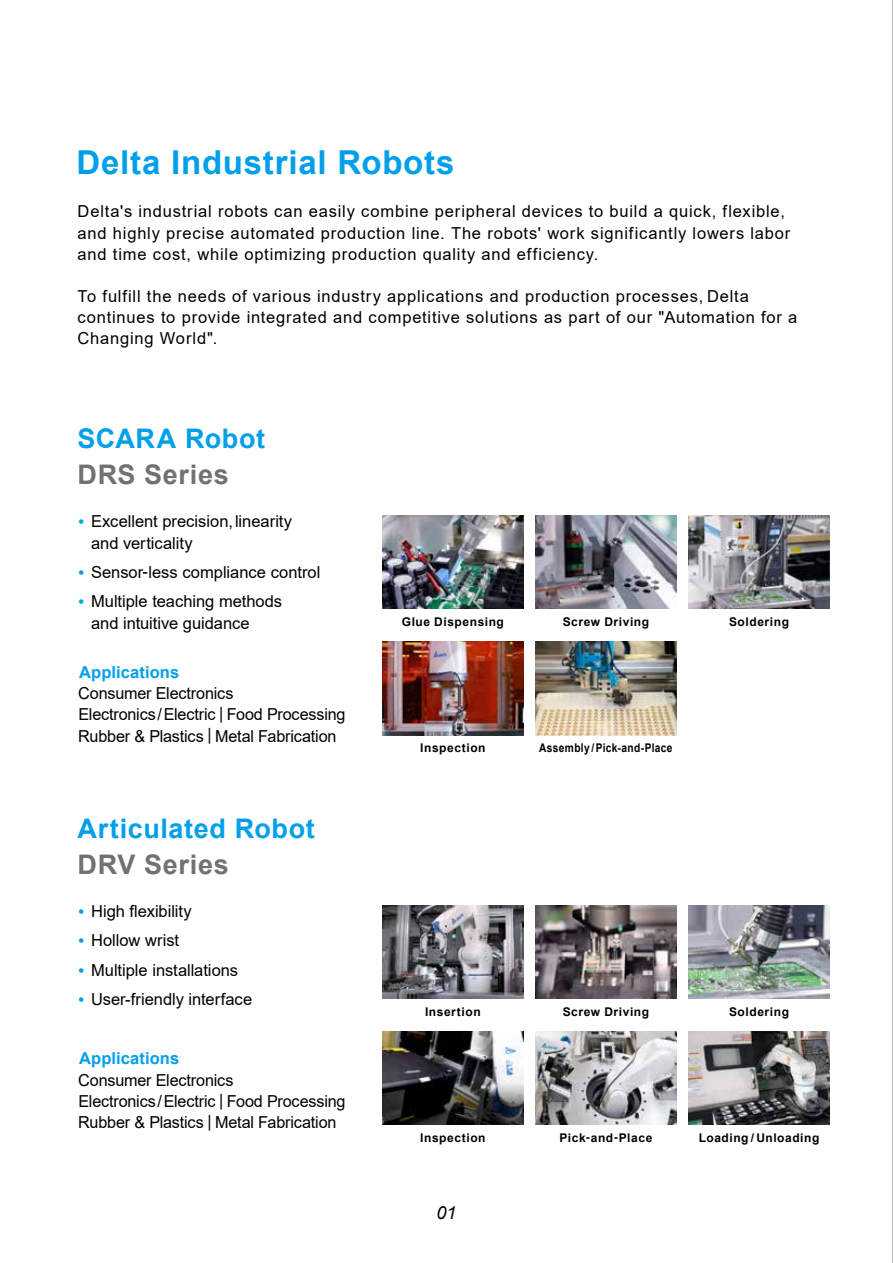
<style>
.page{position:relative;width:893px;height:1263px;background:#fff}
.page>*{position:absolute;margin:0;border:0;box-sizing:border-box;transform-origin:0 0}
.t1{font:700 33px "Arial";letter-spacing:.025em;color:#00a0e9}
.t2{font:700 27px "Arial";letter-spacing:.025em;color:#00a0e9}
.t3{font:700 27px "Arial";letter-spacing:.025em;color:#727171}
.t4{font:italic 18px "Arial";color:#000}
.t5{font:16.5px/21px "Arial";letter-spacing:.035em;color:#000}
.t6{font:16.5px/21px "Arial";letter-spacing:-.01em;color:#000}
.t7{font:16.5px/21.8px "Arial";color:#000}
.t8{font:16.5px/21.8px "Arial";letter-spacing:-.005em;color:#000}
.t9{font:700 16.5px "Arial";letter-spacing:.005em;color:#00a0e9}
.t10{font:700 12px "Arial";letter-spacing:.045em;color:#000}
.t11{font:700 12px "Arial";letter-spacing:.045em;color:#000;scale:.85 1}
.s1{font-size:18px;color:#00a0e9}
</style>
<div class="page">
<img style="left:383px;top:905px;width:140px;height:94px">
<img style="left:383px;top:1031px;width:140px;height:94px">
<img style="left:536px;top:905px;width:140px;height:94px">
<img style="left:536px;top:1031px;width:140px;height:94px">
<img style="left:689px;top:905px;width:140px;height:94px">
<img style="left:689px;top:1031px;width:140px;height:94px">
<img style="left:383px;top:515px;width:140px;height:94px">
<img style="left:383px;top:642px;width:140px;height:93px">
<img style="left:536px;top:515px;width:140px;height:94px">
<img style="left:536px;top:642px;width:140px;height:93px">
<img style="left:689px;top:515px;width:140px;height:94px">
<hr style="left:892px;top:0;width:1px;height:1263px;background:#727171">
<h1 class="t1" style="left:77px;top:139px;width:379px">Delta Industrial Robots</h1>
<p class="t5" style="left:78px;top:201px;width:714px">Delta's industrial robots can easily combine peripheral devices to build a quick, flexible, and highly precise automated production line. The robots' work significantly lowers labor and time cost, while optimizing production quality and efficiency.</p>
<p class="t5" style="left:78px;top:285px;width:721px">To fulfill the needs of various industry applications and production processes, Delta continues to provide integrated and competitive solutions as part of our "Automation for a<br>Changing World".</p>
<h2 class="t2" style="left:78px;top:420px;width:189px">SCARA Robot</h2>
<h2 class="t3" style="left:78px;top:456px;width:153px">DRS Series</h2>
<p class="t7" style="left:91px;top:511px;width:203px;text-indent:-13px"><span class="s1">•</span> Excellent precision, linearity and verticality</p>
<p class="t7" style="left:78px;top:561px;width:244px"><span class="s1">•</span> Sensor-less compliance control</p>
<p class="t8" style="left:91px;top:591px;width:193px;text-indent:-13px"><span class="s1">•</span> Multiple teaching methods and intuitive guidance</p>
<p class="t9" style="left:79px;top:661px;width:102px">Applications</p>
<p class="t6" style="left:78px;top:683px;width:269px">Consumer Electronics<br>Electronics / Electric | Food Processing<br>Rubber &amp; Plastics | Metal Fabrication</p>
<h2 class="t2" style="left:78px;top:809px;width:239px">Articulated Robot</h2>
<h2 class="t3" style="left:78px;top:845px;width:153px">DRV Series</h2>
<p class="t7" style="left:78px;top:900px;width:115px"><span class="s1">•</span> High flexibility</p>
<p class="t7" style="left:78px;top:930px;width:102px"><span class="s1">•</span> Hollow wrist</p>
<p class="t8" style="left:78px;top:959px;width:161px"><span class="s1">•</span> Multiple installations</p>
<p class="t7" style="left:78px;top:989px;width:175px"><span class="s1">•</span> User-friendly interface</p>
<p class="t9" style="left:79px;top:1046px;width:102px">Applications</p>
<p class="t6" style="left:78px;top:1070px;width:269px">Consumer Electronics<br>Electronics / Electric | Food Processing<br>Rubber &amp; Plastics | Metal Fabrication</p>
<p class="t10" style="left:402px;top:613px;width:104px">Glue Dispensing</p>
<p class="t10" style="left:563px;top:613px;width:88px">Screw Driving</p>
<p class="t10" style="left:420px;top:740px;width:67px">Inspection</p>
<p class="t11" style="left:539px;top:740px;width:158px">Assembly / Pick-and-Place</p>
<p class="t10" style="left:729px;top:613px;width:61px">Soldering</p>
<p class="t10" style="left:425px;top:1003px;width:57px">Insertion</p>
<p class="t10" style="left:420px;top:1129px;width:67px">Inspection</p>
<p class="t4" style="left:436px;top:1201px;width:22px">01</p>
<p class="t10" style="left:563px;top:1003px;width:88px">Screw Driving</p>
<p class="t10" style="left:560px;top:1129px;width:94px">Pick-and-Place</p>
<p class="t10" style="left:729px;top:1003px;width:61px">Soldering</p>
<p class="t10" style="left:699px;top:1129px;width:122px">Loading / Unloading</p>
</div>
